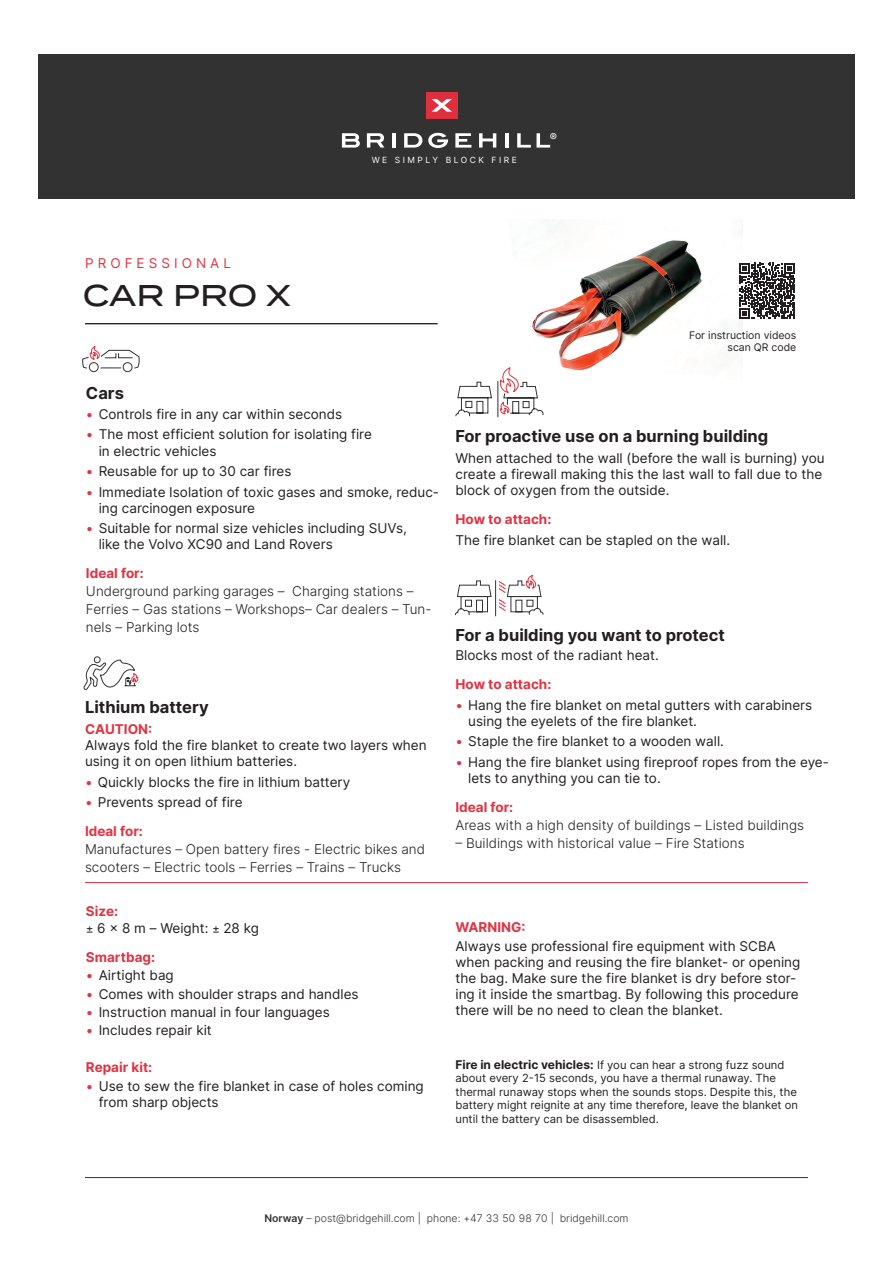
<style>
.page{position:relative;width:893px;height:1263px;background:#fff}
.page>*{position:absolute;margin:0;border:0;box-sizing:border-box;transform-origin:0 0}
.t1{font:500 30px "Termina";letter-spacing:-.005em;color:#231f20}
.t2{font:700 16.5px "Inter";color:#231f20}
.t3{font:13.5px/16.2px "Inter";color:#231f20}
.t4{font:300 13.5px/18px "Inter";color:#231f20}
.t5{font:700 13.5px "Inter";color:#e13342}
.t6{font:13.5px "Inter";letter-spacing:.3em;color:#e13342}
.t7{font:11.25px/13.5px "Inter";color:#231f20}
.t8{font:10.8px "Inter";color:#fff}
.t9{font:300 10.5px "Inter";color:#333233}
.t10{font:10.5px/12.6px "Inter";color:#231f20;text-align:right}
.t11{font:8.55px "Inter";letter-spacing:.3em;color:#fff}
.s1{color:#e13342}
.s2{font-weight:700;color:#e13342}
.s3{font-size:12px}
.s4{font-weight:700;font-size:12px}
.s5{font-weight:600}
</style>
<div class="page">
<div style="left:38px;top:54px;width:817px;height:145px;background:#333233"></div>
<svg style="left:342px;top:133px;width:18px;height:15px"></svg>
<svg style="left:367px;top:133px;width:17px;height:15px"></svg>
<hr style="left:392px;top:133px;width:4px;height:15px;background:#fff">
<svg style="left:404px;top:133px;width:18px;height:15px"></svg>
<svg style="left:428px;top:133px;width:20px;height:15px"></svg>
<svg style="left:455px;top:133px;width:16px;height:15px"></svg>
<svg style="left:479px;top:133px;width:17px;height:15px"></svg>
<hr style="left:505px;top:133px;width:4px;height:15px;background:#fff">
<svg style="left:517px;top:133px;width:14px;height:15px"></svg>
<svg style="left:537px;top:133px;width:13px;height:15px"></svg>
<div style="left:426px;top:92px;width:31px;height:27px;background:#de2f3e"></div>
<svg style="left:432px;top:99px;width:20px;height:13px"></svg>
<hr style="left:85px;top:1177px;width:723px;height:1px;background:#333233">
<img style="left:508px;top:220px;width:234px;height:151px">
<hr style="left:85px;top:323px;width:352px;height:1px;background:#231f20">
<svg style="left:455px;top:368px;width:89px;height:50px"></svg>
<svg style="left:82px;top:346px;width:58px;height:26px"></svg>
<svg style="left:455px;top:575px;width:89px;height:42px"></svg>
<hr style="left:85px;top:882px;width:723px;height:1px;background:#e13342">
<svg style="left:83px;top:656px;width:55px;height:34px"></svg>
<svg style="left:739px;top:263px;width:56px;height:55px"></svg>
<p class="t6" style="left:85px;top:254px;width:147px">PROFESSIONAL</p>
<h1 class="t1" style="left:83px;top:273px;width:209px">CAR PRO X</h1>
<p class="t11" style="left:372px;top:153px;width:147px">WE SIMPLY BLOCK FIRE</p>
<p class="t8" style="left:550px;top:129px;width:9px">®</p>
<p class="t10" style="left:689px;top:328px;width:109px">For instruction videos scan QR code</p>
<p class="t2" style="left:86px;top:381px;width:39px">Cars</p>
<p class="t3" style="left:86px;top:406px;width:258px"><span class="s1">•</span> Controls fire in any car within seconds</p>
<p class="t3" style="left:99px;top:426px;width:275px;text-indent:-13px"><span class="s1">•</span> The most efficient solution for isolating fire in electric vehicles</p>
<p class="t3" style="left:86px;top:463px;width:207px"><span class="s1">•</span> Reusable for up to 30 car fires</p>
<p class="t3" style="left:99px;top:483px;width:342px;text-indent:-13px"><span class="s1">•</span> Immediate Isolation of toxic gases and smoke, reduc&shy;ing carcinogen exposure</p>
<p class="t3" style="left:99px;top:520px;width:310px;text-indent:-13px"><span class="s1">•</span> Suitable for normal size vehicles including SUVs, like the Volvo XC90 and Land Rovers</p>
<p class="t5" style="left:86px;top:564px;width:59px">Ideal for:</p>
<p class="t4" style="left:86px;top:582px;width:347px">Underground parking garages – Charging stations –<br>Ferries – Gas stations – Workshops– Car dealers – Tun&shy;nels – Parking lots</p>
<p class="t2" style="left:85px;top:695px;width:125px">Lithium battery</p>
<p class="t5" style="left:85px;top:719px;width:69px">CAUTION:</p>
<p class="t3" style="left:85px;top:736px;width:343px">Always fold the fire blanket to create two layers when using it on open lithium batteries.</p>
<p class="t3" style="left:85px;top:773px;width:267px"><span class="s1">•</span> Quickly blocks the fire in lithium battery</p>
<p class="t3" style="left:85px;top:787px;width:159px;line-height:29px"><span class="s1">•</span> Prevents spread of fire<br><span class="s2">Ideal for:</span></p>
<p class="t4" style="left:85px;top:840px;width:341px">Manufactures – Open battery fires - Electric bikes and scooters – Electric tools – Ferries – Trains – Trucks</p>
<p class="t3" style="left:86px;top:903px;width:175px"><span class="s2">Size:<br></span><span class="s3">±</span> 6 x 8 m – Weight: <span class="s3">±</span> 28 kg</p>
<p class="t5" style="left:86px;top:947px;width:71px">Smartbag:</p>
<p class="t3" style="left:86px;top:967px;width:89px"><span class="s1">•</span> Airtight bag</p>
<p class="t3" style="left:86px;top:985px;width:274px"><span class="s1">•</span> Comes with shoulder straps and handles</p>
<p class="t3" style="left:86px;top:1003px;width:245px"><span class="s1">•</span> Instruction manual in four languages</p>
<p class="t3" style="left:86px;top:1022px;width:127px"><span class="s1">•</span> Includes repair kit</p>
<p class="t5" style="left:86px;top:1057px;width:68px">Repair kit:</p>
<p class="t3" style="left:99px;top:1077px;width:327px;text-indent:-13px"><span class="s1">•</span> Use to sew the fire blanket in case of holes coming from sharp objects</p>
<p class="t2" style="left:455px;top:424px;width:314px">For proactive use on a burning building</p>
<p class="t3" style="left:455px;top:449px;width:371px">When attached to the wall (before the wall is burning) you create a firewall making this the last wall to fall due to the block of oxygen from the outside.</p>
<p class="t5" style="left:455px;top:509px;width:97px">How to attach:</p>
<p class="t3" style="left:455px;top:531px;width:276px">The fire blanket can be stapled on the wall.</p>
<p class="t2" style="left:455px;top:623px;width:271px">For a building you want to protect</p>
<p class="t3" style="left:455px;top:647px;width:205px">Blocks most of the radiant heat.</p>
<p class="t5" style="left:455px;top:674px;width:97px">How to attach:</p>
<p class="t3" style="left:468px;top:696px;width:346px;text-indent:-13px"><span class="s1">•</span> Hang the fire blanket on metal gutters with carabiners using the eyelets of the fire blanket.</p>
<p class="t3" style="left:455px;top:733px;width:270px"><span class="s1">•</span> Staple the fire blanket to a wooden wall.</p>
<p class="t3" style="left:468px;top:753px;width:362px;text-indent:-13px"><span class="s1">•</span> Hang the fire blanket using fireproof ropes from the eye&shy;lets to anything you can tie to.</p>
<p class="t5" style="left:455px;top:797px;width:59px">Ideal for:</p>
<p class="t4" style="left:455px;top:816px;width:350px">Areas with a high density of buildings – Listed buildings</p>
<p class="t4" style="left:455px;top:834px;width:291px">– Buildings with historical value – Fire Stations</p>
<p class="t5" style="left:455px;top:917px;width:71px">WARNING:</p>
<p class="t3" style="left:455px;top:937px;width:346px">Always use professional fire equipment with SCBA when packing and reusing the fire blanket- or opening the bag. Make sure the fire blanket is dry before stor&shy;ing it inside the smartbag. By following this procedure there will be no need to clean the blanket.</p>
<p class="t7" style="left:455px;top:1057px;width:344px"><span class="s4">Fire in electric vehicles:</span> If you can hear a strong fuzz sound about every 2-15 seconds, you have a thermal runaway. The thermal runaway stops when the sounds stops. Despite this, the battery might reignite at any time therefore, leave the blanket on until the battery can be disassembled.</p>
<p class="t9" style="left:264px;top:1211px;width:366px"><span class="s5">Norway</span> – post@bridgehill.com | phone: +47 33 50 98 70 | bridgehill.com</p>
</div>
